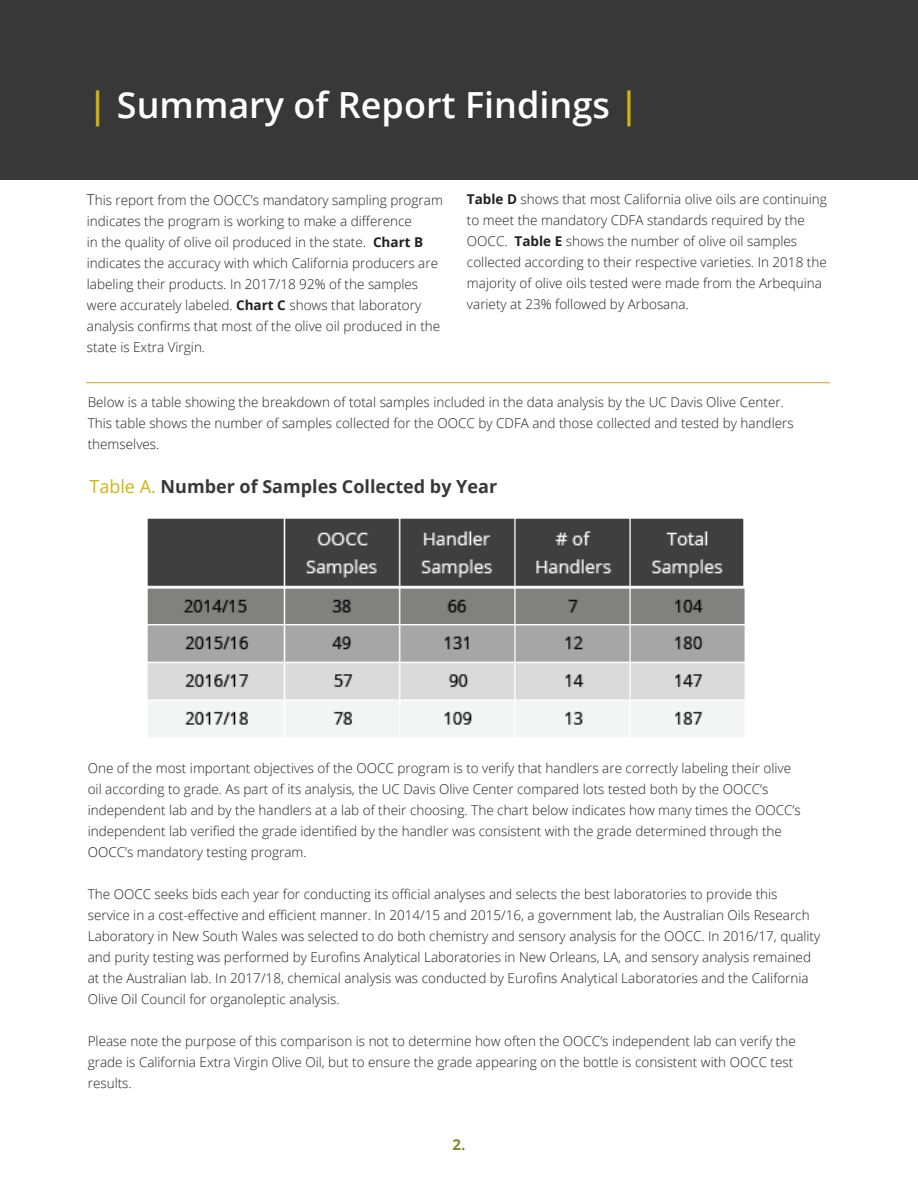
<style>
.page{position:relative;width:918px;height:1188px;background:#fff}
.page>*{position:absolute;margin:0;border:0;box-sizing:border-box;transform-origin:0 0}
.t1{font:600 36px "Open Sans";color:#fff}
.t2{font:700 18px "Open Sans";color:#383839}
.t3{font:700 15px "Open Sans";color:#7d8937}
.t4{font:300 13.5px/21px "Open Sans";color:#231f20}
.s1{color:#d0b411}
.s2{font-size:15px}
.s3{font-weight:700}
.s4{font-weight:400;color:#d0b411}
</style>
<div class="page">
<div style="left:0;top:0;width:918px;height:179px;background:#383839"></div>
<img style="left:147px;top:518px;width:598px;height:219px">
<hr style="left:86px;top:382px;width:744px;height:1px;background:#cfb52a">
<h1 class="t1" style="left:88px;top:80px;width:553px"><span class="s1">|</span> Summary of Report Findings <span class="s1">|</span></h1>
<p class="t4" style="left:87px;top:190px;width:358px"><span class="s2">T</span>his report from the OOCC’s mandatory sampling program indicates the program is working to make a difference<br>in the quality of olive oil produced in the state. <span class="s3">Chart B </span>indicates the accuracy with which California producers are labeling their products. In 2017/18 92% of the samples were accurately labeled. <span class="s3">Chart C</span> shows that laboratory analysis confirms that most of the olive oil produced in the state is Extra Virgin.</p>
<p class="t4" style="left:467px;top:188px;width:361px"><span class="s3">Table D</span> shows that most California olive oils are continuing to meet the mandatory CDFA standards required by the OOCC. <span class="s3">Table E</span> shows the number of olive oil samples collected according to their respective varieties. In 2018 the majority of olive oils tested were made from the Arbequina variety at 23% followed by Arbosana.</p>
<p class="t4" style="left:88px;top:391px;width:707px">Below is a table showing the breakdown of total samples included in the data analysis by the UC Davis Olive Center.<br>This table shows the number of samples collected for the OOCC by CDFA and those collected and tested by handlers themselves.</p>
<h2 class="t2" style="left:89px;top:474px;width:409px"><span class="s4">Table A.</span> Number of Samples Collected by Year</h2>
<p class="t4" style="left:88px;top:757px;width:715px">One of the most important objectives of the OOCC program is to verify that handlers are correctly labeling their olive oil according to grade. As part of its analysis, the UC Davis Olive Center compared lots tested both by the OOCC’s independent lab and by the handlers at a lab of their choosing. The chart below indicates how many times the OOCC’s independent lab verified the grade identified by the handler was consistent with the grade determined through the OOCC’s mandatory testing program.</p>
<p class="t4" style="left:88px;top:883px;width:734px">The OOCC seeks bids each year for conducting its official analyses and selects the best laboratories to provide this service in a cost-effective and efficient manner. In 2014/15 and 2015/16, a government lab, the Australian Oils Research Laboratory in New South Wales was selected to do both chemistry and sensory analysis for the OOCC. In 2016/17, quality and purity testing was performed by Eurofins Analytical Laboratories in New Orleans, LA, and sensory analysis remained at the Australian lab. In 2017/18, chemical analysis was conducted by Eurofins Analytical Laboratories and the California Olive Oil Council for organoleptic analysis.</p>
<p class="t4" style="left:88px;top:1030px;width:710px">Please note the purpose of this comparison is not to determine how often the OOCC’s independent lab can verify the grade is California Extra Virgin Olive Oil, but to ensure the grade appearing on the bottle is consistent with OOCC test results.</p>
<p class="t3" style="left:453px;top:1134px;width:14px">2.</p>
</div>
